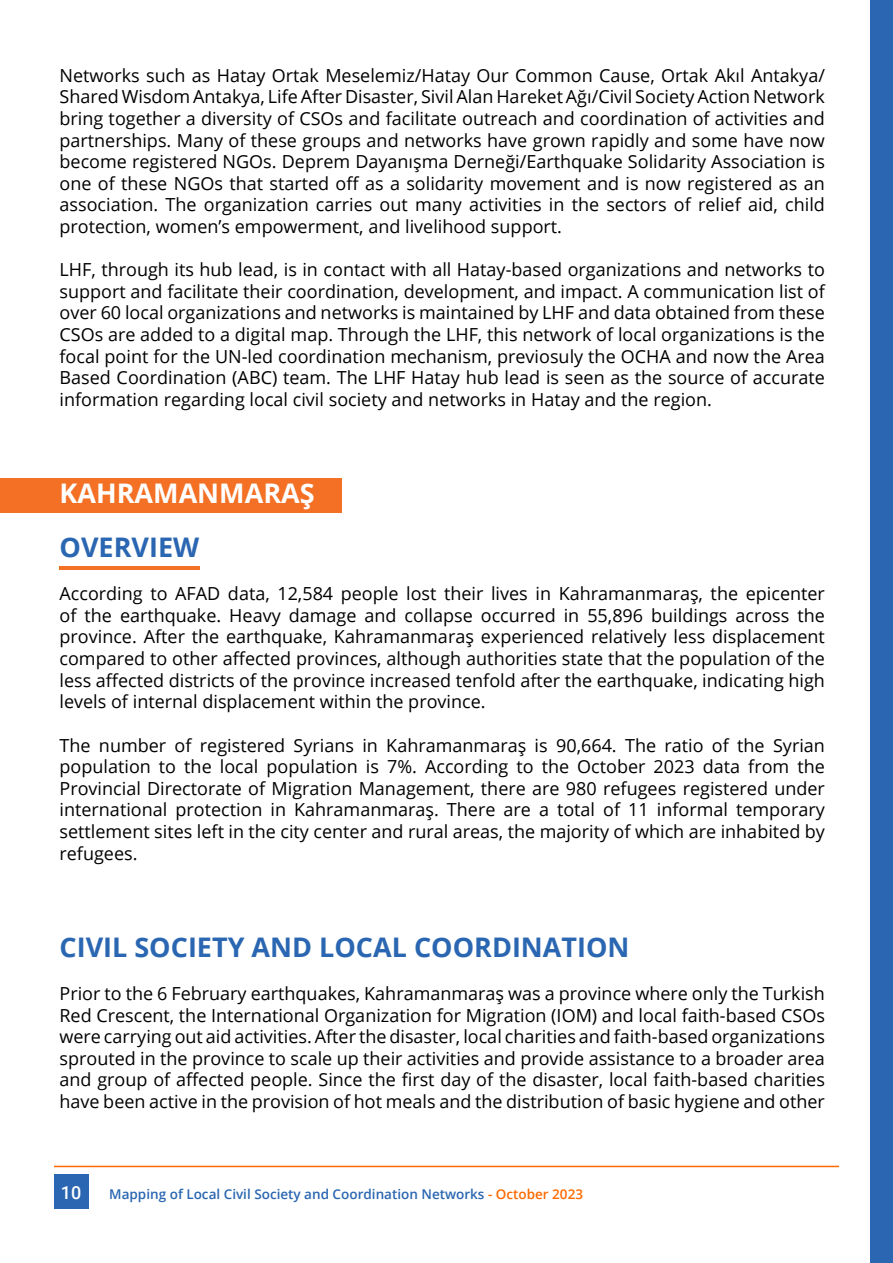
<style>
.page{position:relative;width:893px;height:1263px;background:#fff}
.page>*{position:absolute;margin:0;border:0;box-sizing:border-box;transform-origin:0 0}
.t1{font:700 27px "Open Sans";color:#2a66b1}
.t2{font:700 27px "Open Sans";color:#fff}
.t3{font:18px/21.6px "Open Sans";color:#000;text-align:justify}
.t4{font:500 18px "Roboto";color:#fff}
.t5{font:600 13.5px "Open Sans";color:#2a66b1}
.s1{color:#ff6900}
</style>
<div class="page">
<hr style="left:54px;top:1166px;width:785px;height:1px;background:#ff6900">
<div style="left:54px;top:1175px;width:34px;height:34px;background:#2a66b1"></div>
<div style="left:871px;top:0;width:22px;height:1263px;background:#2a66b1"></div>
<div style="left:0;top:478px;width:341px;height:34px;background:#f37024"></div>
<hr style="left:60px;top:566px;width:140px;height:3px;background:#f37024">
<p class="t3" style="left:60px;top:64px;width:767px">Networks such as Hatay Ortak Meselemiz/Hatay Our Common Cause, Ortak Akıl Antakya/ Shared Wisdom Antakya, Life After Disaster, Sivil Alan Hareket Ağı/Civil Society Action Network bring together a diversity of CSOs and facilitate outreach and coordination of activities and partnerships. Many of these groups and networks have grown rapidly and some have now become registered NGOs. Deprem Dayanışma Derneği/Earthquake Solidarity Association is one of these NGOs that started off as a solidarity movement and is now registered as an association. The organization carries out many activities in the sectors of relief aid, child protection, women’s empowerment, and livelihood support.</p>
<p class="t3" style="left:60px;top:258px;width:767px">LHF, through its hub lead, is in contact with all Hatay-based organizations and networks to support and facilitate their coordination, development, and impact. A communication list of over 60 local organizations and networks is maintained by LHF and data obtained from these CSOs are added to a digital map. Through the LHF, this network of local organizations is the focal point for the UN-led coordination mechanism, previosuly the OCHA and now the Area Based Coordination (ABC) team. The LHF Hatay hub lead is seen as the source of accurate information regarding local civil society and networks in Hatay and the region.</p>
<h1 class="t2" style="left:60px;top:474px;width:257px">KAHRAMANMARAŞ</h1>
<h1 class="t1" style="left:60px;top:528px;width:141px">OVERVIEW</h1>
<p class="t3" style="left:60px;top:582px;width:767px">According to AFAD data, 12,584 people lost their lives in Kahramanmaraş, the epicenter of the earthquake. Heavy damage and collapse occurred in 55,896 buildings across the province. After the earthquake, Kahramanmaraş experienced relatively less displacement compared to other affected provinces, although authorities state that the population of the less affected districts of the province increased tenfold after the earthquake, indicating high levels of internal displacement within the province.</p>
<p class="t3" style="left:60px;top:734px;width:767px">The number of registered Syrians in Kahramanmaraş is 90,664. The ratio of the Syrian population to the local population is 7%. According to the October 2023 data from the Provincial Directorate of Migration Management, there are 980 refugees registered under international protection in Kahramanmaraş. There are a total of 11 informal temporary settlement sites left in the city center and rural areas, the majority of which are inhabited by refugees.</p>
<h1 class="t1" style="left:60px;top:928px;width:571px">CIVIL SOCIETY AND LOCAL COORDINATION</h1>
<p class="t3" style="left:60px;top:982px;width:767px">Prior to the 6 February earthquakes, Kahramanmaraş was a province where only the Turkish Red Crescent, the International Organization for Migration (IOM) and local faith-based CSOs were carrying out aid activities. After the disaster, local charities and faith-based organizations sprouted in the province to scale up their activities and provide assistance to a broader area and group of affected people. Since the first day of the disaster, local faith-based charities have been active in the provision of hot meals and the distribution of basic hygiene and other</p>
<p class="t4" style="left:61px;top:1180px;width:22px">10</p>
<p class="t5" style="left:109px;top:1185px;width:475px">Mapping of Local Civil Society and Coordination Networks <span class="s1">- October 2023</span></p>
</div>
